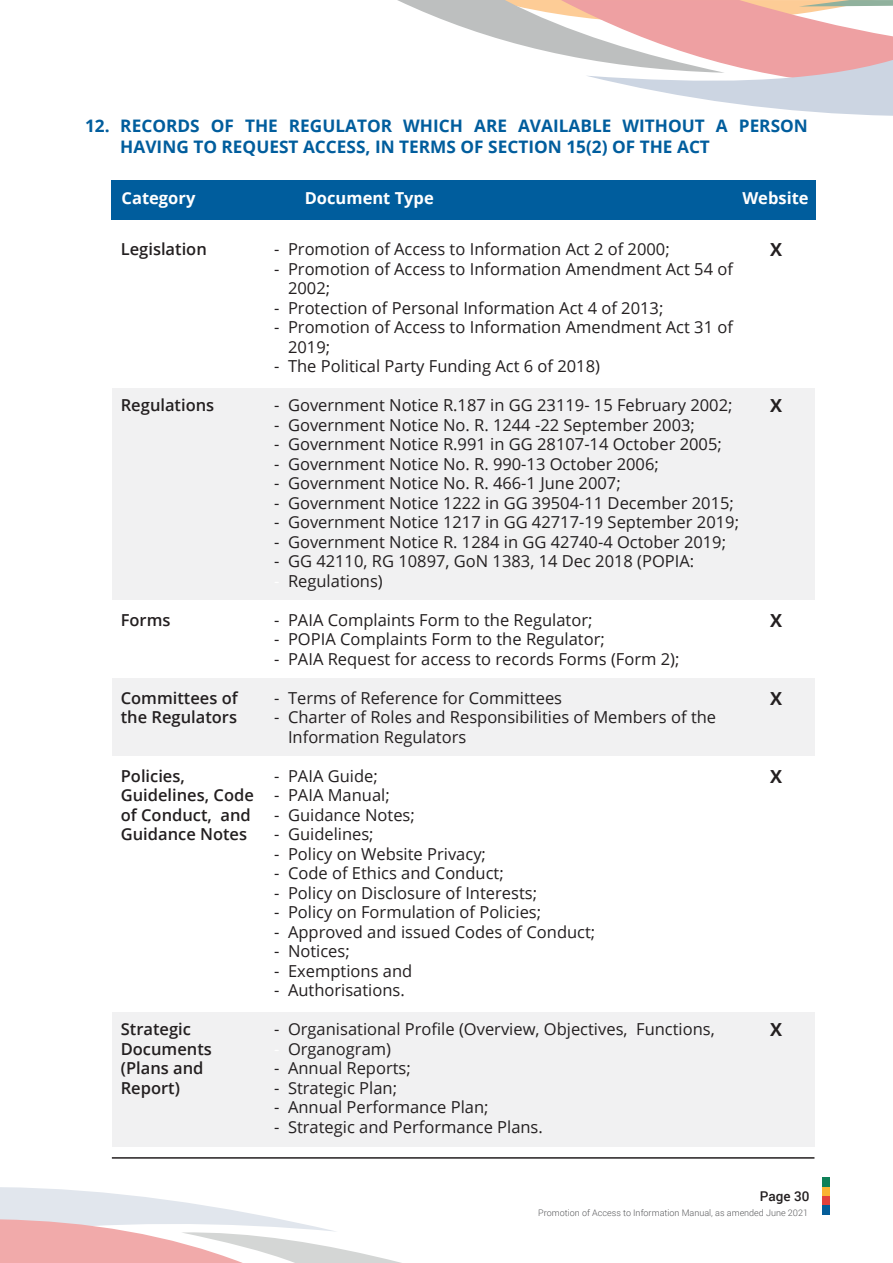
<style>
.page{position:relative;width:893px;height:1263px;background:#fff}
.page>*{position:absolute;margin:0;border:0;box-sizing:border-box;transform-origin:0 0}
.t1{font:700 18px "Open Sans";color:#231f20}
.t2{font:700 17.25px/21px "Open Sans";color:#005d9d}
.t3{font:16.5px "Open Sans";color:#231f20}
.t4{font:600 16.5px/19.5px "Open Sans";color:#231f20}
.t5{font:700 16.5px "Open Sans";color:#fff}
.t6{font:500 13.5px "Roboto";color:#231f20}
.t7{font:300 9px "Roboto";color:#58595b}
.s1{color:#fff}
.s2{color:#f1f1f2}
</style>
<div class="page">
<div style="left:112px;top:388px;width:702px;height:212px;background:#f1f1f2"></div>
<div style="left:112px;top:678px;width:702px;height:78px;background:#f1f1f2"></div>
<div style="left:112px;top:1012px;width:702px;height:134px;background:#f1f1f2"></div>
<div style="left:112px;top:180px;width:704px;height:40px;background:#005d9d"></div>
<hr style="left:112px;top:1157px;width:702px;height:2px;background:#231f20">
<svg style="left:397px;top:0;width:496px;height:116px"></svg>
<div style="left:822px;top:1196px;width:8px;height:9px;background:#e3413c"></div>
<div style="left:822px;top:1205px;width:8px;height:10px;background:#045d99"></div>
<div style="left:822px;top:1186px;width:8px;height:10px;background:#fab332"></div>
<div style="left:822px;top:1177px;width:8px;height:9px;background:#0e8058"></div>
<svg style="left:0;top:1187px;width:401px;height:76px"></svg>
<p class="t2" style="left:85px;top:115px;width:26px">12.</p>
<p class="t2" style="left:120px;top:115px;width:689px">RECORDS OF THE REGULATOR WHICH ARE AVAILABLE WITHOUT A PERSON<br>HAVING TO REQUEST ACCESS, IN TERMS OF SECTION 15(2) OF THE ACT</p>
<p class="t5" style="left:122px;top:187px;width:75px">Category</p>
<p class="t5" style="left:305px;top:187px;width:131px">Document Type</p>
<p class="t5" style="left:742px;top:187px;width:68px">Website</p>
<p class="t4" style="left:121px;top:239px;width:88px">Legislation</p>
<p class="t4" style="left:121px;top:395px;width:95px">Regulations</p>
<p class="t4" style="left:121px;top:609px;width:51px">Forms</p>
<p class="t4" style="left:121px;top:687px;width:119px">Committees of the Regulators</p>
<p class="t4" style="left:121px;top:765px;width:135px">Policies,<br>Guidelines, Code of Conduct, and<br>Guidance Notes</p>
<p class="t4" style="left:121px;top:1019px;width:93px">Strategic<br>Documents (Plans and<br>Report)</p>
<p class="t3" style="left:274px;top:238px;width:397px">- Promotion of Access to Information Act 2 of 2000;</p>
<p class="t3" style="left:274px;top:257px;width:460px">- Promotion of Access to Information Amendment Act 54 of</p>
<p class="t3" style="left:274px;top:277px;width:58px"><span class="s1">-</span> 2002;</p>
<p class="t3" style="left:274px;top:296px;width:391px">- Protection of Personal Information Act 4 of 2013;</p>
<p class="t3" style="left:274px;top:316px;width:460px">- Promotion of Access to Information Amendment Act 31 of</p>
<p class="t3" style="left:274px;top:335px;width:58px"><span class="s1">-</span> 2019;</p>
<p class="t3" style="left:274px;top:355px;width:327px">- The Political Party Funding Act 6 of 2018)</p>
<p class="t3" style="left:274px;top:394px;width:460px">- Government Notice R.187 in GG 23119- 15 February 2002;</p>
<p class="t3" style="left:274px;top:413px;width:422px">- Government Notice No. R. 1244 -22 September 2003;</p>
<p class="t3" style="left:274px;top:433px;width:449px">- Government Notice R.991 in GG 28107-14 October 2005;</p>
<p class="t3" style="left:274px;top:452px;width:386px">- Government Notice No. R. 990-13 October 2006;</p>
<p class="t3" style="left:274px;top:472px;width:348px">- Government Notice No. R. 466-1 June 2007;</p>
<p class="t3" style="left:274px;top:491px;width:461px">- Government Notice 1222 in GG 39504-11 December 2015;</p>
<p class="t3" style="left:274px;top:511px;width:466px">- Government Notice 1217 in GG 42717-19 September 2019;</p>
<p class="t3" style="left:274px;top:530px;width:453px">- Government Notice R. 1284 in GG 42740-4 October 2019;</p>
<p class="t3" style="left:274px;top:550px;width:422px">- GG 42110, RG 10897, GoN 1383, 14 Dec 2018 (POPIA:</p>
<p class="t3" style="left:274px;top:569px;width:110px"><span class="s1">-</span> Regulations)</p>
<p class="t3" style="left:274px;top:608px;width:320px">- PAIA Complaints Form to the Regulator;</p>
<p class="t3" style="left:274px;top:628px;width:332px">- POPIA Complaints Form to the Regulator;</p>
<p class="t3" style="left:274px;top:647px;width:407px">- PAIA Request for access to records Forms (Form 2);</p>
<p class="t3" style="left:274px;top:686px;width:290px">- Terms of Reference for Committees</p>
<p class="t3" style="left:274px;top:706px;width:444px">- Charter of Roles and Responsibilities of Members of the</p>
<p class="t3" style="left:274px;top:725px;width:194px"><span class="s2">-</span> Information Regulators</p>
<p class="t3" style="left:274px;top:764px;width:105px">- PAIA Guide;</p>
<p class="t3" style="left:274px;top:784px;width:117px">- PAIA Manual;</p>
<p class="t3" style="left:274px;top:803px;width:142px">- Guidance Notes;</p>
<p class="t3" style="left:274px;top:823px;width:101px">- Guidelines;</p>
<p class="t3" style="left:274px;top:842px;width:213px">- Policy on Website Privacy;</p>
<p class="t3" style="left:274px;top:862px;width:231px">- Code of Ethics and Conduct;</p>
<p class="t3" style="left:274px;top:881px;width:264px">- Policy on Disclosure of Interests;</p>
<p class="t3" style="left:274px;top:901px;width:269px">- Policy on Formulation of Policies;</p>
<p class="t3" style="left:274px;top:920px;width:323px">- Approved and issued Codes of Conduct;</p>
<p class="t3" style="left:274px;top:940px;width:77px">- Notices;</p>
<p class="t3" style="left:274px;top:959px;width:140px">- Exemptions and</p>
<p class="t3" style="left:274px;top:979px;width:132px">- Authorisations.</p>
<p class="t3" style="left:274px;top:1018px;width:442px">- Organisational Profile (Overview, Objectives, Functions,</p>
<p class="t3" style="left:274px;top:1037px;width:118px"><span class="s1">-</span> Organogram)</p>
<p class="t3" style="left:274px;top:1057px;width:138px">- Annual Reports;</p>
<p class="t3" style="left:274px;top:1076px;width:124px">- Strategic Plan;</p>
<p class="t3" style="left:274px;top:1096px;width:216px">- Annual Performance Plan;</p>
<p class="t3" style="left:274px;top:1115px;width:270px">- Strategic and Performance Plans.</p>
<p class="t1" style="left:770px;top:237px;width:14px">X</p>
<p class="t1" style="left:770px;top:393px;width:14px">X</p>
<p class="t1" style="left:770px;top:607px;width:14px">X</p>
<p class="t1" style="left:770px;top:685px;width:14px">X</p>
<p class="t1" style="left:770px;top:763px;width:14px">X</p>
<p class="t1" style="left:770px;top:1017px;width:14px">X</p>
<p class="t6" style="left:760px;top:1186px;width:51px">Page 30</p>
<p class="t7" style="left:538px;top:1206px;width:271px">Promotion of Access to Information Manual, as amended June 2021</p>
</div>
